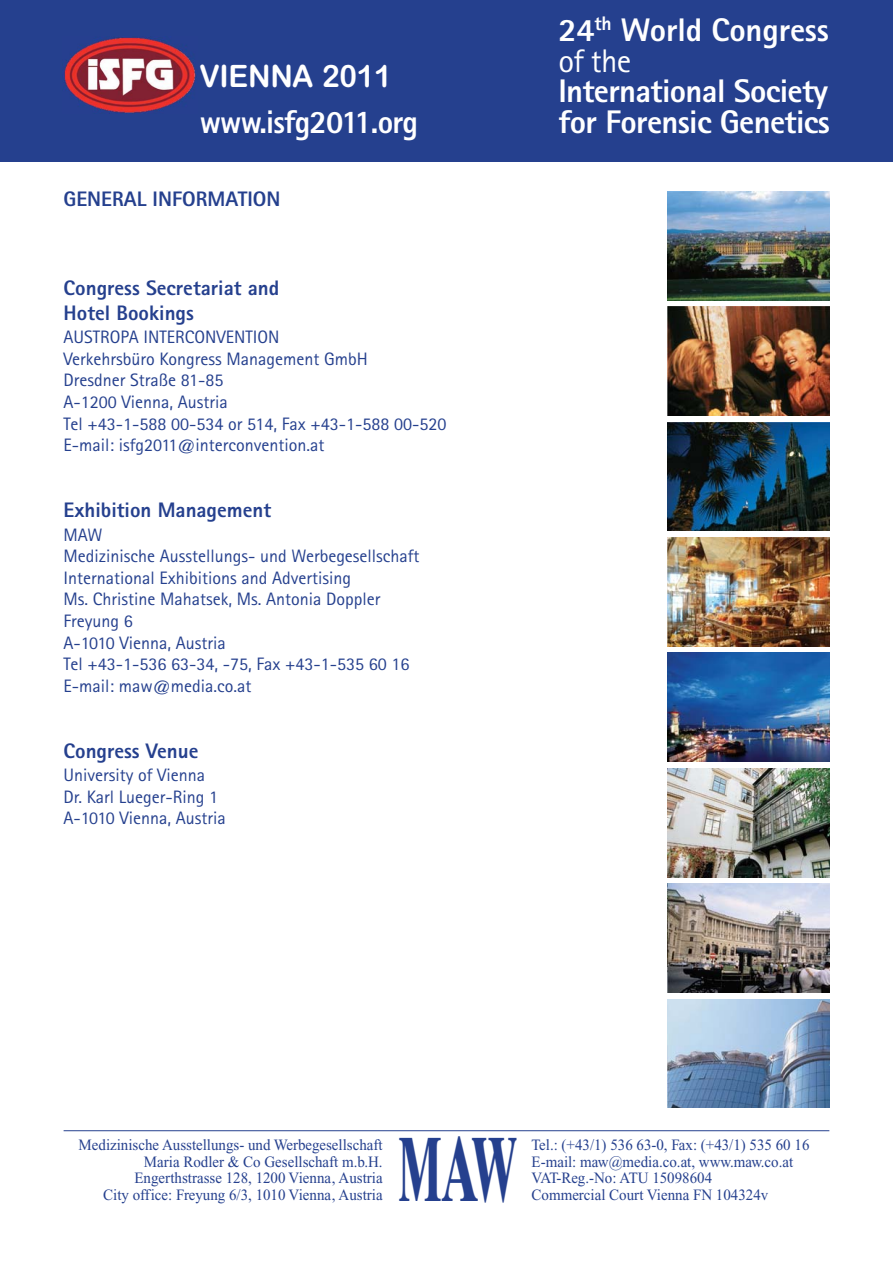
<style>
.page{position:relative;width:893px;height:1263px;background:#fff}
.page>*{position:absolute;margin:0;border:0;box-sizing:border-box;transform-origin:0 0}
.t1{font:700 91.5px "Times Ten";color:#25408e;scale:.5 1}
.t2{font:800 32.7px/30.9px "Rotis Sans Serif";letter-spacing:-.02em;color:#fff}
.t3{font:800 32.7px "Rotis Sans Serif";letter-spacing:-.02em;color:#fff;scale:.95 1}
.t4{font:30.9px "Arial Rounded MT Bold";letter-spacing:-.01em;color:#fff;scale:.96 1}
.t5{font:800 21px/25.2px "Rotis Sans Serif";color:#25408e}
.t6{font:18px/21.6px "Rotis Sans Serif";color:#25408e}
.t7{font:15.75px "Times New Roman";color:#25408e;scale:.95 1}
.s1{font-weight:400}
</style>
<div class="page">
<div style="left:0;top:0;width:892px;height:162px;background:#25408e"></div>
<img style="left:667px;top:191px;width:162px;height:109px">
<img style="left:667px;top:307px;width:162px;height:109px">
<img style="left:667px;top:422px;width:162px;height:109px">
<img style="left:667px;top:538px;width:162px;height:108px">
<img style="left:667px;top:653px;width:162px;height:109px">
<img style="left:667px;top:768px;width:162px;height:109px">
<img style="left:667px;top:884px;width:162px;height:108px">
<img style="left:667px;top:999px;width:162px;height:109px">
<img style="left:63px;top:37px;width:133px;height:77px">
<hr style="left:64px;top:1130px;width:765px;height:1px;background:#25408e">
<h2 class="t2" style="left:558px;top:17px;width:272px">24<sup>th</sup> World Congress <span class="s1">of the</span></h2>
<h2 class="t2" style="left:558px;top:79px;width:271px">International Society</h2>
<h3 class="t4" style="left:199px;top:59px;width:202px">VIENNA 2011</h3>
<h2 class="t3" style="left:200px;top:111px;width:231px">www.isfg2011.org</h2>
<h2 class="t2" style="left:558px;top:110px;width:273px">for Forensic Genetics</h2>
<p class="t5" style="left:64px;top:188px;width:218px">GENERAL INFORMATION</p>
<p class="t5" style="left:64px;top:277px;width:217px">Congress Secretariat and<br>Hotel Bookings</p>
<p class="t6" style="left:64px;top:328px;width:384px">AUSTROPA INTERCONVENTION<br>Verkehrsbüro Kongress Management GmbH<br>Dresdner Straße 81-85<br>A-1200 Vienna, Austria<br>Tel +43-1-588 00-534 or 514, Fax +43-1-588 00-520<br>E-mail: isfg2011@interconvention.at</p>
<p class="t5" style="left:64px;top:500px;width:209px">Exhibition Management</p>
<p class="t6" style="left:64px;top:525px;width:357px">MAW<br>Medizinische Ausstellungs- und Werbegesellschaft<br>International Exhibitions and Advertising<br>Ms. Christine Mahatsek, Ms. Antonia Doppler<br>Freyung 6<br>A-1010 Vienna, Austria<br>Tel +43-1-536 63-34, -75, Fax +43-1-535 60 16<br>E-mail: maw@media.co.at</p>
<p class="t5" style="left:64px;top:740px;width:136px">Congress Venue</p>
<p class="t6" style="left:64px;top:766px;width:164px">University of Vienna<br>Dr. Karl Lueger-Ring 1<br>A-1010 Vienna, Austria</p>
<h1 class="t1" style="left:398px;top:1135px;width:239px">MAW</h1>
<p class="t7" style="left:79px;top:1139px;width:321px">Medizinische Ausstellungs- und Werbegesellschaft</p>
<p class="t7" style="left:531px;top:1139px;width:294px">Tel.: (+43/1) 536 63-0, Fax: (+43/1) 535 60 16</p>
<p class="t7" style="left:144px;top:1156px;width:253px">Maria Rodler &amp; Co Gesellschaft m.b.H.</p>
<p class="t7" style="left:531px;top:1156px;width:277px">E-mail: maw@media.co.at, www.maw.co.at</p>
<p class="t7" style="left:134px;top:1172px;width:263px">Engerthstrasse 128, 1200 Vienna, Austria</p>
<p class="t7" style="left:531px;top:1172px;width:192px">VAT-Reg.-No: ATU 15098604</p>
<p class="t7" style="left:103px;top:1189px;width:296px">City office: Freyung 6/3, 1010 Vienna, Austria</p>
<p class="t7" style="left:531px;top:1189px;width:251px">Commercial Court Vienna FN 104324v</p>
</div>
